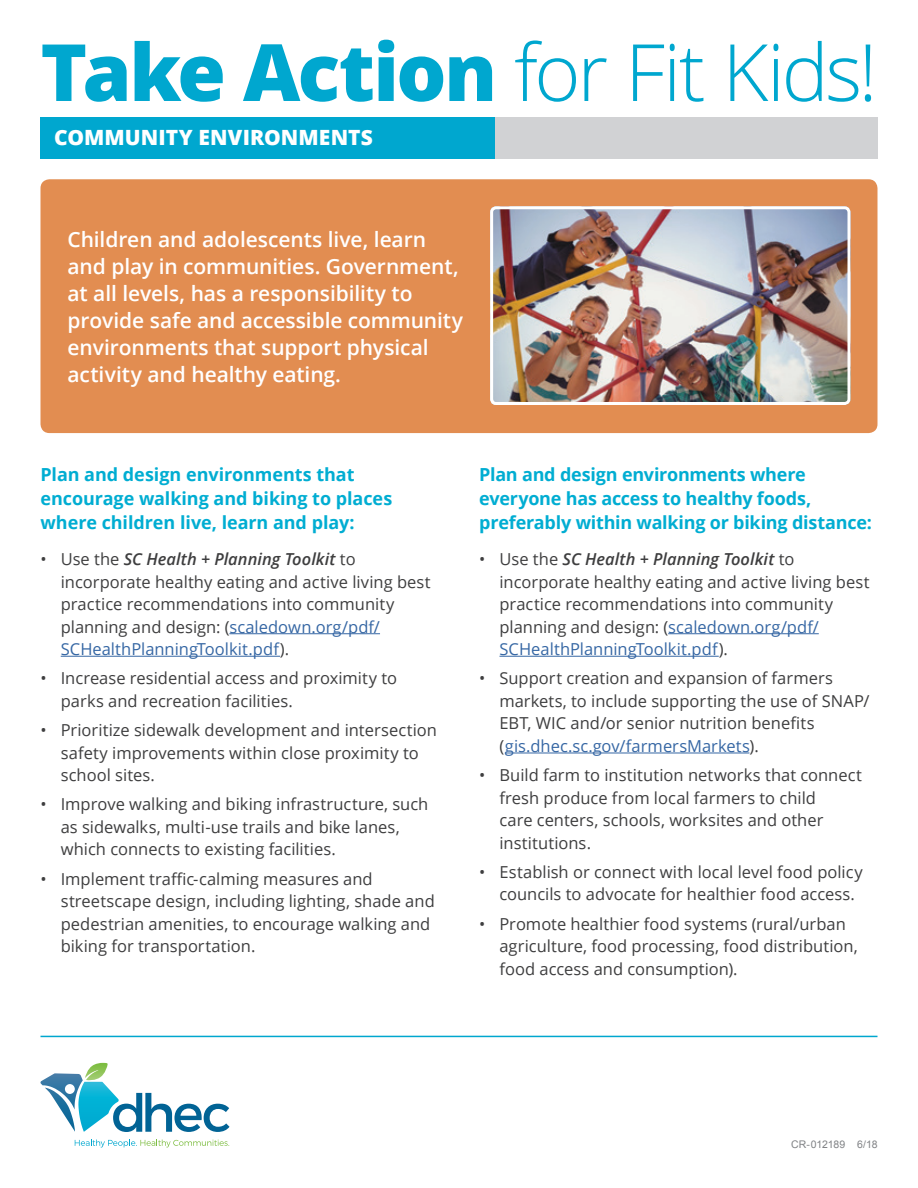
<style>
.page{position:relative;width:918px;height:1188px;background:#fff}
.page>*{position:absolute;margin:0;border:0;box-sizing:border-box;transform-origin:0 0}
.t1{font:300 79.05px "Open Sans";letter-spacing:-.04em;color:#00a7cf}
.t2{font:600 21px/27px "Open Sans";letter-spacing:-.005em;color:#fff}
.t3{font:800 21px "Open Sans";letter-spacing:.005em;color:#fff}
.t4{font:700 18px/24px "Open Sans";letter-spacing:-.005em;color:#00add2}
.t5{font:16.5px/22.5px "Open Sans";color:#3e3e3f}
.t6{font:10.5px "Arial";letter-spacing:-.01em;color:#808285}
.s1{font-weight:800}
.s2{font-weight:600;font-style:italic}
.s3{color:#3667a4}
</style>
<div class="page">
<div style="left:40px;top:117px;width:455px;height:42px;background:#00a7cf"></div>
<div style="left:495px;top:117px;width:383px;height:42px;background:#d1d2d4"></div>
<div style="left:40px;top:179px;width:838px;height:254px;background:#e28d51;border-radius:9px"></div>
<img style="left:494px;top:210px;width:352px;height:191px">
<div style="left:490px;top:206px;width:360px;height:199px;border:3px solid #fff;border-radius:5px"></div>
<hr style="left:229px;top:633px;width:151px;height:1px;background:#3667a4">
<hr style="left:61px;top:656px;width:219px;height:1px;background:#3667a4">
<hr style="left:668px;top:633px;width:151px;height:1px;background:#3667a4">
<hr style="left:500px;top:656px;width:219px;height:1px;background:#3667a4">
<hr style="left:505px;top:753px;width:244px;height:1px;background:#3667a4">
<hr style="left:40px;top:1036px;width:838px;height:1px;background:#00a7cf">
<svg style="left:40px;top:1063px;width:189px;height:69px"></svg>
<svg style="left:75px;top:1140px;width:154px;height:8px"></svg>
<h1 class="t1" style="left:40px;top:18px;width:838px"><span class="s1">Take Action</span> for Fit Kids!</h1>
<p class="t3" style="left:54px;top:122px;width:321px">COMMUNITY ENVIRONMENTS</p>
<p class="t2" style="left:68px;top:225px;width:397px">Children and adolescents live, learn and play in communities. Government, at all levels, has a responsibility to provide safe and accessible community environments that support physical activity and healthy eating.</p>
<p class="t4" style="left:40px;top:462px;width:353px">Plan and design environments that encourage walking and biking to places where children live, learn and play:</p>
<p class="t5" style="left:61px;top:547px;width:372px;text-indent:-20px">• Use the <span class="s2">SC Health + Planning Toolkit</span> to incorporate healthy eating and active living best practice recommendations into community planning and design: (<span class="s3">scaledown.org/pdf/ SCHealthPlanningToolkit.pdf</span>).</p>
<p class="t5" style="left:61px;top:667px;width:338px;text-indent:-20px">• Increase residential access and proximity to parks and recreation facilities.</p>
<p class="t5" style="left:61px;top:718px;width:378px;text-indent:-20px">• Prioritize sidewalk development and intersection safety improvements within close proximity to school sites.</p>
<p class="t5" style="left:61px;top:793px;width:369px;text-indent:-20px">• Improve walking and biking infrastructure, such as sidewalks, multi-use trails and bike lanes, which connects to existing facilities.</p>
<p class="t5" style="left:61px;top:867px;width:376px;text-indent:-20px">• Implement traffic-calming measures and streetscape design, including lighting, shade and pedestrian amenities, to encourage walking and biking for transportation.</p>
<p class="t4" style="left:479px;top:462px;width:394px">Plan and design environments where everyone has access to healthy foods, preferably within walking or biking distance:</p>
<p class="t5" style="left:499px;top:547px;width:372px;text-indent:-20px">• Use the <span class="s2">SC Health + Planning Toolkit</span> to incorporate healthy eating and active living best practice recommendations into community planning and design: (<span class="s3">scaledown.org/pdf/ SCHealthPlanningToolkit.pdf</span>).</p>
<p class="t5" style="left:499px;top:667px;width:371px;text-indent:-20px">• Support creation and expansion of farmers markets, to include supporting the use of SNAP/ EBT, WIC and/or senior nutrition benefits (<span class="s3">gis.dhec.sc.gov/farmersMarkets</span>).</p>
<p class="t5" style="left:499px;top:763px;width:364px;text-indent:-20px">• Build farm to institution networks that connect fresh produce from local farmers to child<br>care centers, schools, worksites and other institutions.</p>
<p class="t5" style="left:499px;top:860px;width:365px;text-indent:-20px">• Establish or connect with local level food policy councils to advocate for healthier food access.</p>
<p class="t5" style="left:499px;top:912px;width:360px;text-indent:-20px">• Promote healthier food systems (rural/urban agriculture, food processing, food distribution, food access and consumption).</p>
<p class="t6" style="left:791px;top:1137px;width:88px">CR-012189 6/18</p>
</div>
